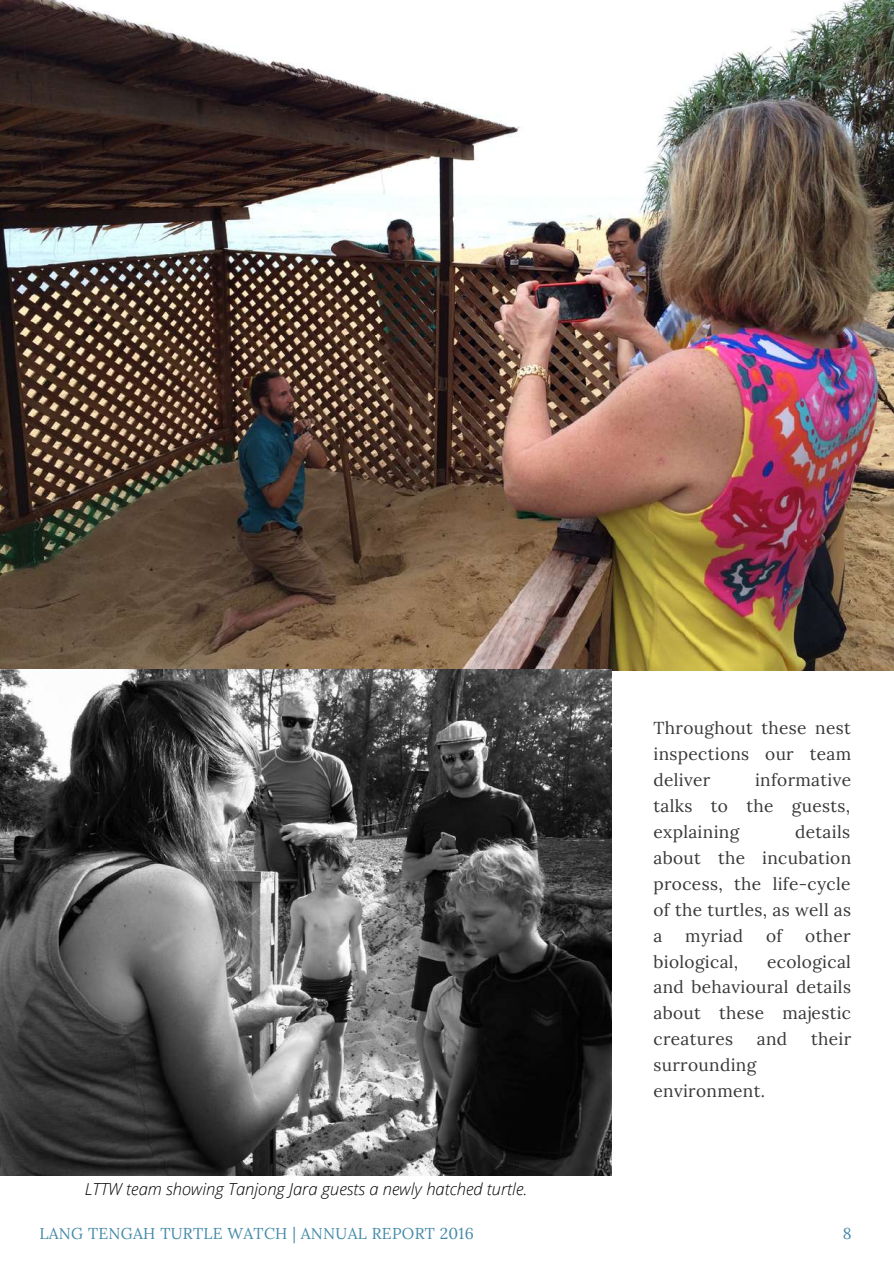
<style>
.page{position:relative;width:894px;height:1264px;background:#fff}
.page>*{position:absolute;margin:0;border:0;box-sizing:border-box;transform-origin:0 0}
.t1{font:17.25px/26px "Lora";letter-spacing:.02em;color:#383838;text-align:justify}
.t2{font:italic 300 16.5px "Open Sans";color:#000}
.t3{font:15.75px "Lora";letter-spacing:.02em;color:#458ba9}
</style>
<div class="page">
<img style="left:0;top:0;width:893px;height:670px">
<img style="left:0;top:669px;width:611px;height:506px">
<p class="t1" style="left:653px;top:715px;width:199px">Throughout these nest inspections our team deliver</p>
<p class="t1" style="left:653px;top:766px;width:199px;text-indent:101px">informative talks to the guests, explaining</p>
<p class="t1" style="left:653px;top:818px;width:199px;text-indent:142px">details about the incubation process, the life-cycle of the turtles, as well as a</p>
<p class="t1" style="left:685px;top:922px;width:59px">myriad</p>
<p class="t1" style="left:765px;top:922px;width:18px">of</p>
<p class="t1" style="left:805px;top:922px;width:47px">other</p>
<p class="t1" style="left:653px;top:948px;width:86px">biological,</p>
<p class="t1" style="left:653px;top:948px;width:199px;text-indent:114px">ecological and behavioural details about these majestic creatures</p>
<p class="t1" style="left:756px;top:1025px;width:32px">and</p>
<p class="t1" style="left:810px;top:1025px;width:42px">their</p>
<p class="t1" style="left:653px;top:1051px;width:113px">surrounding environment.</p>
<p class="t2" style="left:85px;top:1177px;width:444px">LTTW team showing Tanjong Jara guests a newly hatched turtle.</p>
<p class="t3" style="left:39px;top:1222px;width:436px">LANG TENGAH TURTLE WATCH | ANNUAL REPORT 2016</p>
<p class="t3" style="left:842px;top:1222px;width:10px">8</p>
</div>
